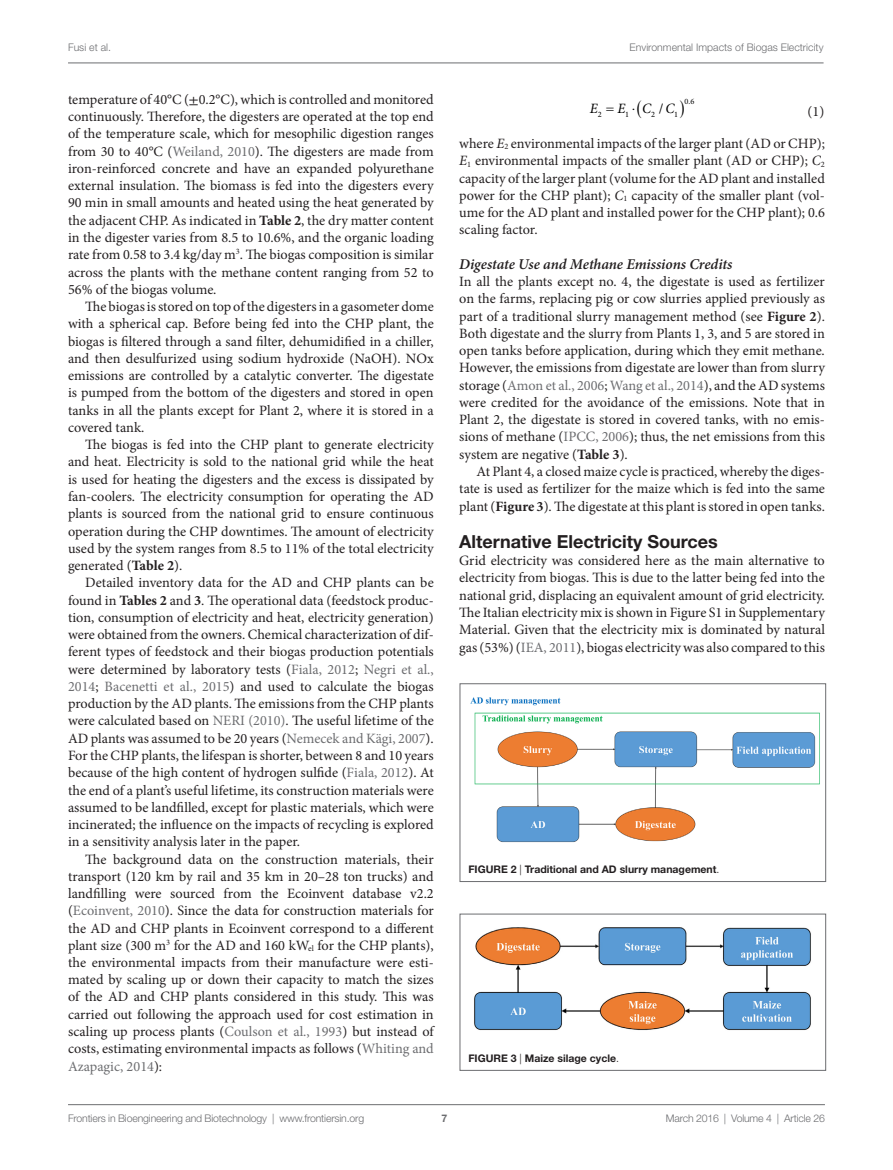
<style>
.page{position:relative;width:893px;height:1170px;background:#fff}
.page>*{position:absolute;margin:0;border:0;box-sizing:border-box;transform-origin:0 0}
.t1{font:700 18px "Helvetica Neue LT Std";color:#231f20}
.t2{font:italic 600 15px "Minion Pro";letter-spacing:-.005em;color:#231f20}
.t3{font:14.25px/17.2px "Minion Pro";color:#231f20;text-align:justify}
.t4{font:italic 14.25px "Minion Pro";color:#000}
.t5{font:14.25px "Minion Pro";color:#000}
.t6{font:300 10.5px "Helvetica Neue LT Std";letter-spacing:-.015em;color:#6c6d70}
.t7{font:700 10.5px "Helvetica Neue LT Std";color:#231f20}
.t8{font:700 10.5px "Helvetica Neue LT Std";color:#6c6d70}
.t9{font:8.25px "Minion Pro";color:#000}
.s1{font-family:"STIX General"}
.s2{color:#6c6d70}
.s3{font-weight:700}
.s4{font-style:italic}
.s5{font-weight:300}
</style>
<div class="page">
<img style="left:470px;top:697px;width:350px;height:146px">
<div style="left:460px;top:683px;width:366px;height:198px;border:1px solid #6c6d70"></div>
<img style="left:474px;top:927px;width:337px;height:103px">
<hr style="left:68px;top:1104px;width:757px;height:1px;background:#6c6d70">
<hr style="left:68px;top:63px;width:756px;height:1px;background:#6c6d70">
<p class="t6" style="left:68px;top:41px;width:44px">Fusi et al.</p>
<p class="t6" style="left:630px;top:41px;width:195px">Environmental Impacts of Biogas Electricity</p>
<p class="t3" style="left:68px;top:91px;width:367px">temperature of 40°C (<span class="s1">±</span>0.2°C), which is controlled and monitored continuously. Therefore, the digesters are operated at the top end of the temperature scale, which for mesophilic digestion ranges from 30 to 40°C (<span class="s2">Weiland, 2010</span>). The digesters are made from iron-reinforced concrete and have an expanded polyurethane external insulation. The biomass is fed into the digesters every 90 min in small amounts and heated using the heat generated by the adjacent CHP. As indicated in <span class="s3">Table 2</span>, the dry matter content in the digester varies from 8.5 to 10.6%, and the organic loading rate from 0.58 to 3.4 kg/day m<sup>3</sup>. The biogas composition is similar across the plants with the methane content ranging from 52 to 56% of the biogas volume.</p>
<p class="t3" style="left:68px;top:298px;width:367px;text-indent:17px">The biogas is stored on top of the digesters in a gasometer dome with a spherical cap. Before being fed into the CHP plant, the biogas is filtered through a sand filter, dehumidified in a chiller, and then desulfurized using sodium hydroxide (NaOH). NOx emissions are controlled by a catalytic converter. The digestate is pumped from the bottom of the digesters and stored in open tanks in all the plants except for Plant 2, where it is stored in a covered tank.</p>
<p class="t3" style="left:68px;top:436px;width:367px;text-indent:17px">The biogas is fed into the CHP plant to generate electricity and heat. Electricity is sold to the national grid while the heat is used for heating the digesters and the excess is dissipated by fan-coolers. The electricity consumption for operating the AD plants is sourced from the national grid to ensure continuous operation during the CHP downtimes. The amount of electricity used by the system ranges from 8.5 to 11% of the total electricity generated (<span class="s3">Table 2</span>).</p>
<p class="t3" style="left:68px;top:574px;width:367px;text-indent:17px">Detailed inventory data for the AD and CHP plants can be found in <span class="s3">Tables 2</span> and <span class="s3">3</span>. The operational data (feedstock produc&shy;tion, consumption of electricity and heat, electricity generation) were obtained from the owners. Chemical characterization of dif&shy;ferent types of feedstock and their biogas production potentials were determined by laboratory tests (<span class="s2">Fiala, 2012</span>; <span class="s2">Negri et al., 2014</span>; <span class="s2">Bacenetti et al., 2015</span>) and used to calculate the biogas production by the AD plants. The emissions from the CHP plants were calculated based on <span class="s2">NERI (2010)</span>. The useful lifetime of the AD plants was assumed to be 20 years (<span class="s2">Nemecek and Kägi, 2007</span>).<br>For the CHP plants, the lifespan is shorter, between 8 and 10 years because of the high content of hydrogen sulfide (<span class="s2">Fiala, 2012</span>). At the end of a plant’s useful lifetime, its construction materials were assumed to be landfilled, except for plastic materials, which were incinerated; the influence on the impacts of recycling is explored in a sensitivity analysis later in the paper.</p>
<p class="t3" style="left:68px;top:850px;width:367px;text-indent:17px">The background data on the construction materials, their transport (120 km by rail and 35 km in 20–28 ton trucks) and landfilling were sourced from the Ecoinvent database v2.2 (<span class="s2">Ecoinvent, 2010</span>). Since the data for construction materials for the AD and CHP plants in Ecoinvent correspond to a different plant size (300 m<sup>3</sup> for the AD and 160 kW<sub>el</sub> for the CHP plants), the environmental impacts from their manufacture were esti&shy;mated by scaling up or down their capacity to match the sizes of the AD and CHP plants considered in this study. This was carried out following the approach used for cost estimation in scaling up process plants (<span class="s2">Coulson et al., 1993</span>) but instead of costs, estimating environmental impacts as follows (<span class="s2">Whiting and Azapagic, 2014</span>):</p>
<p class="t9" style="left:684px;top:96px;width:11px">06</p>
<p class="t5" style="left:659px;top:99px;width:6px">/</p>
<p class="t9" style="left:688px;top:96px;width:3px">.</p>
<p class="t4" style="left:590px;top:98px;width:9px">E</p>
<p class="t4" style="left:617px;top:98px;width:59px">E<sub>1</sub> C C</p>
<p class="t3" style="left:808px;top:103px;width:18px">(1)</p>
<p class="t3" style="left:459px;top:135px;width:367px">where <span class="s4">E</span><sub>2</sub> environmental impacts of the larger plant (AD or CHP); <span class="s4">E</span><sub>1</sub> environmental impacts of the smaller plant (AD or CHP); <span class="s4">C</span><sub>2 </sub>capacity of the larger plant (volume for the AD plant and installed power for the CHP plant); <span class="s4">C</span><sub>1</sub> capacity of the smaller plant (vol&shy;ume for the AD plant and installed power for the CHP plant); 0.6 scaling factor.</p>
<p class="t2" style="left:459px;top:253px;width:275px">Digestate Use and Methane Emissions Credits</p>
<p class="t3" style="left:459px;top:273px;width:367px">In all the plants except no. 4, the digestate is used as fertilizer on the farms, replacing pig or cow slurries applied previously as part of a traditional slurry management method (see <span class="s3">Figure 2</span>).<br>Both digestate and the slurry from Plants 1, 3, and 5 are stored in open tanks before application, during which they emit methane.<br>However, the emissions from digestate are lower than from slurry storage (<span class="s2">Amon et al., 2006</span>; <span class="s2">Wang et al., 2014</span>), and the AD systems were credited for the avoidance of the emissions. Note that in Plant 2, the digestate is stored in covered tanks, with no emis&shy;sions of methane (<span class="s2">IPCC, 2006</span>); thus, the net emissions from this system are negative (<span class="s3">Table 3</span>).</p>
<p class="t3" style="left:459px;top:463px;width:367px;text-indent:17px">At Plant 4, a closed maize cycle is practiced, whereby the diges&shy;tate is used as fertilizer for the maize which is fed into the same plant (<span class="s3">Figure 3</span>). The digestate at this plant is stored in open tanks.</p>
<p class="t1" style="left:459px;top:530px;width:260px">Alternative Electricity Sources</p>
<p class="t3" style="left:459px;top:552px;width:367px">Grid electricity was considered here as the main alternative to electricity from biogas. This is due to the latter being fed into the national grid, displacing an equivalent amount of grid electricity.<br>The Italian electricity mix is shown in Figure S1 in Supplementary Material. Given that the electricity mix is dominated by natural gas (53%) (<span class="s2">IEA, 2011</span>), biogas electricity was also compared to this</p>
<p class="t9" style="left:598px;top:108px;width:5px">2</p>
<p class="t9" style="left:651px;top:108px;width:5px">2</p>
<p class="t9" style="left:674px;top:108px;width:5px">1</p>
<p class="t7" style="left:468px;top:862px;width:252px">FIG URE 2 <span class="s5">|</span> Traditional and AD slurry management<span class="s5">.</span></p>
<p class="t7" style="left:468px;top:1051px;width:152px">FIG URE 3 <span class="s5">|</span> Maize silage cycle<span class="s5">.</span></p>
<p class="t6" style="left:68px;top:1111px;width:298px">Frontiers in Bioengineering and Biotechnology | www.frontiersin.org</p>
<p class="t8" style="left:441px;top:1111px;width:7px">7</p>
<p class="t6" style="left:666px;top:1111px;width:161px">March 2016 | Volume 4 | Article 26</p>
</div>
